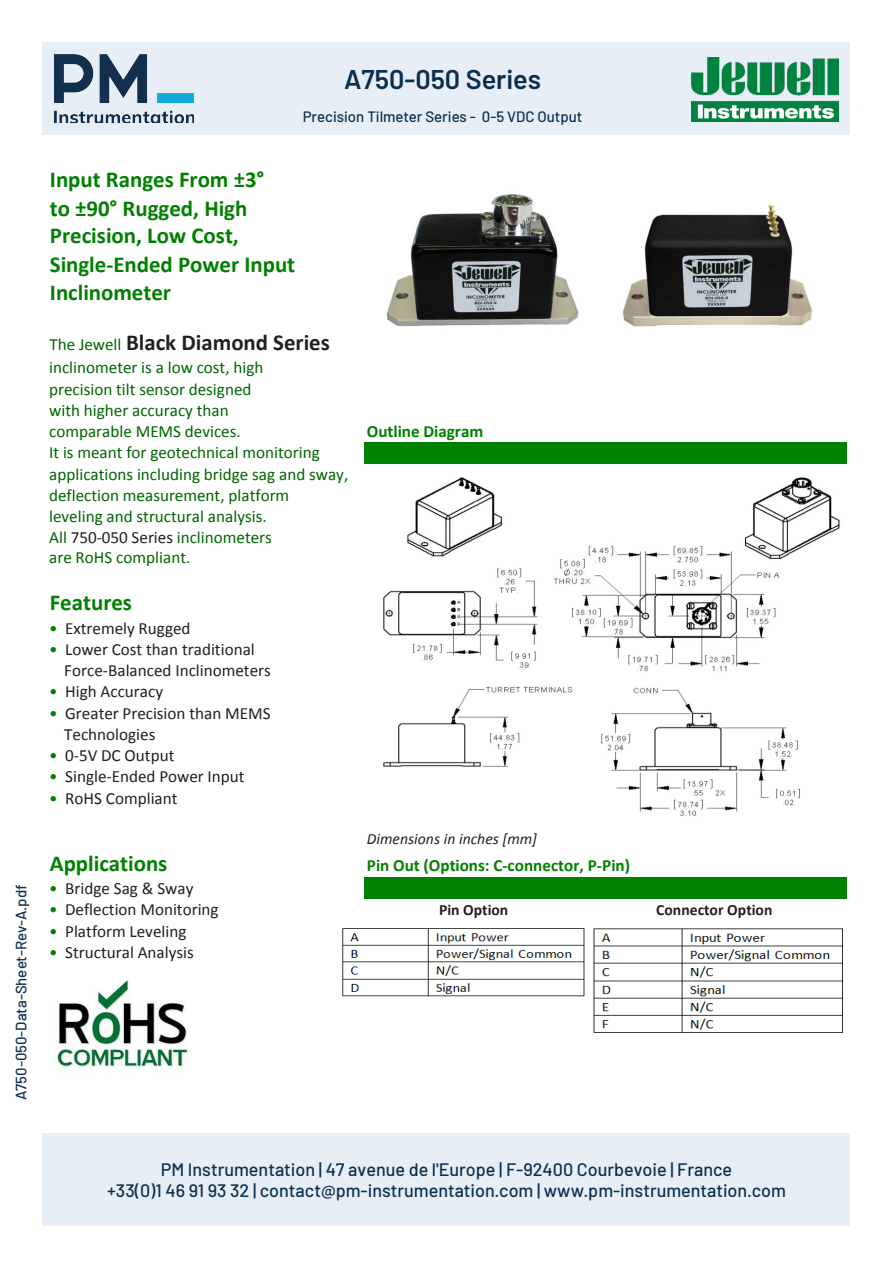
<style>
.page{position:relative;width:893px;height:1263px;background:#fff}
.page>*{position:absolute;margin:0;border:0;box-sizing:border-box;transform-origin:0 0}
.t1{font:600 27px "Barlow";color:#0a2f4e}
.t2{font:700 22.8px/28.2px "Calibri";color:#008000}
.t3{font:700 22.8px "Calibri";color:#231f20}
.t4{font:500 18px/21.6px "Barlow";color:#0b304e;text-align:center}
.t5{font:17.1px/21.3px "Calibri";color:#006500}
.t6{font:17.1px/21.3px "Calibri";color:#231f20}
.t7{font:700 17.1px "Calibri";color:#008000}
.t8{font:700 15.6px "Calibri";color:#231f20}
.t9{font:italic 15.6px "Calibri";color:#231f20}
.t10{font:500 15px "Barlow";color:#0a2f4e}
.t11{font:500 15px "Barlow";color:#0f314f}
.s1{font-weight:400;font-size:17.1px;color:#006500}
.s2{color:#231f20}
.s3{color:#008000}
</style>
<div class="page">
<div style="left:43px;top:1133px;width:807px;height:93px;background:#e8eef5"></div>
<div style="left:43px;top:43px;width:807px;height:92px;background:#e8eef5"></div>
<img style="left:54px;top:54px;width:140px;height:69px">
<img style="left:691px;top:57px;width:148px;height:65px">
<div style="left:364px;top:442px;width:482px;height:21px;background:#008000"></div>
<div style="left:364px;top:878px;width:482px;height:21px;background:#008000"></div>
<img style="left:383px;top:477px;width:457px;height:339px">
<img style="left:342px;top:928px;width:243px;height:69px">
<img style="left:593px;top:928px;width:249px;height:105px">
<img style="left:622px;top:203px;width:191px;height:124px">
<img style="left:386px;top:194px;width:193px;height:133px">
<img style="left:57px;top:978px;width:131px;height:91px">
<p class="t11" style="left:10px;top:1100px;width:217px;rotate:-90deg">A750-050-Data-Sheet-Rev-A.pdf</p>
<h1 class="t1" style="left:344px;top:60px;width:198px">A750-050 Series</h1>
<p class="t10" style="left:303px;top:105px;width:281px">Precision Tilmeter Series - 0-5 VDC Output</p>
<p class="t2" style="left:50px;top:166px;width:247px">Input Ranges From ±3°<br>to ±90° Rugged, High<br>Precision, Low Cost,<br>Single-Ended Power Input<br>Inclinometer</p>
<p class="t3" style="left:50px;top:327px;width:282px"><span class="s1">The Jewell</span> Black Diamond Series</p>
<p class="t5" style="left:49px;top:357px;width:216px">inclinometer is a low cost, high precision tilt sensor designed with higher accuracy than comparable MEMS devices.</p>
<p class="t5" style="left:49px;top:442px;width:301px">It is meant for geotechnical monitoring applications including bridge sag and sway, deflection measurement, platform<br>leveling and structural analysis.<br>All <span class="s2">750-050 Series</span> inclinometers</p>
<p class="t5" style="left:49px;top:546px;width:143px">are RoHS compliant.</p>
<p class="t2" style="left:50px;top:589px;width:84px">Features</p>
<p class="t6" style="left:49px;top:617px;width:143px"><span class="s3">•</span> Extremely Rugged</p>
<p class="t6" style="left:64px;top:639px;width:208px;text-indent:-15px"><span class="s3">•</span> Lower Cost than traditional<br>Force-Balanced Inclinometers</p>
<p class="t6" style="left:49px;top:681px;width:115px"><span class="s3">•</span> High Accuracy</p>
<p class="t6" style="left:64px;top:702px;width:208px;text-indent:-15px"><span class="s3">•</span> Greater Precision than MEMS<br>Technologies</p>
<p class="t6" style="left:49px;top:745px;width:127px"><span class="s3">•</span> 0-5V DC Output</p>
<p class="t6" style="left:49px;top:766px;width:197px"><span class="s3">•</span> Single-Ended Power Input</p>
<p class="t6" style="left:49px;top:787px;width:130px"><span class="s3">•</span> RoHS Compliant</p>
<p class="t7" style="left:367px;top:421px;width:118px">Outline Diagram</p>
<p class="t9" style="left:367px;top:828px;width:172px">Dimensions in inches [mm]</p>
<p class="t2" style="left:50px;top:849px;width:119px">Applications</p>
<p class="t7" style="left:367px;top:854px;width:265px">Pin Out (Options: C-connector, P-Pin)</p>
<p class="t6" style="left:49px;top:878px;width:146px"><span class="s3">•</span> Bridge Sag &amp; Sway</p>
<p class="t6" style="left:49px;top:899px;width:171px"><span class="s3">•</span> Deflection Monitoring</p>
<p class="t8" style="left:439px;top:900px;width:71px">Pin Option</p>
<p class="t8" style="left:656px;top:900px;width:118px">Connector Option</p>
<p class="t6" style="left:49px;top:920px;width:139px"><span class="s3">•</span> Platform Leveling</p>
<p class="t6" style="left:49px;top:941px;width:146px"><span class="s3">•</span> Structural Analysis</p>
<p class="t4" style="left:107px;top:1157px;width:680px">PM Instrumentation | 47 avenue de l'Europe | F-92400 Courbevoie | France<br>+33(0)1 46 91 93 32 | contact@pm-instrumentation.com | www.pm-instrumentation.com</p>
</div>
